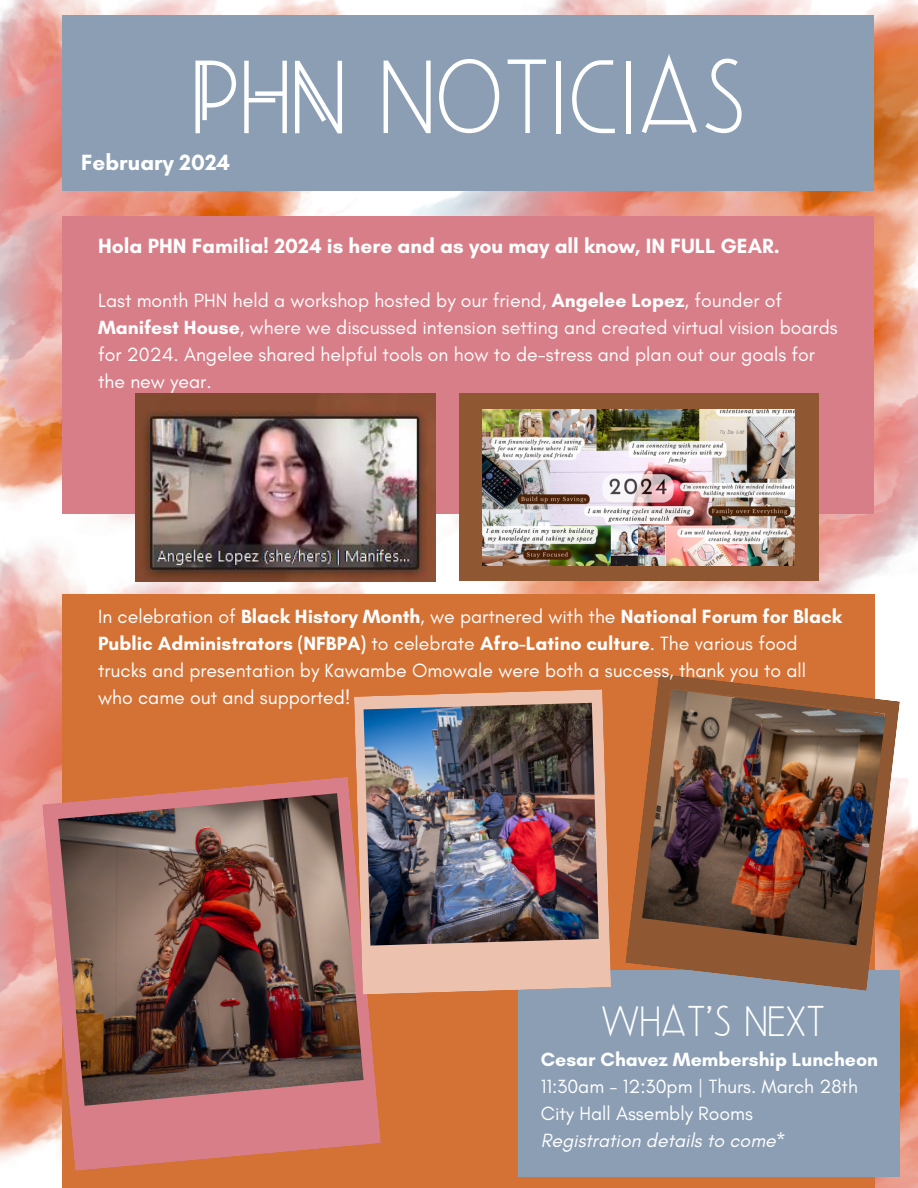
<style>
.page{position:relative;width:918px;height:1188px;background:#fff}
.page>*{position:absolute;margin:0;border:0;box-sizing:border-box;transform-origin:0 0}
.t1{font:110.7px "Beauty Salon Sans";color:#fff}
.t2{font:45.3px "Beauty Salon Sans";color:#fff}
.t3{font:700 22.5px "Glacial Indifference";color:#fff}
.t4{font:700 21px "Glacial Indifference";color:#fff}
.t5{font:19.5px/27px "Glacial Indifference";color:#fff}
.t6{font:700 19.5px "Glacial Indifference";color:#fff}
.t7{font:italic 19.5px "Glacial Indifference";color:#fff}
.s1{font-weight:700}
</style>
<div class="page">
<img style="left:0;top:0;width:331px;height:533px">
<img style="left:331px;top:0;width:587px;height:674px">
<img style="left:874px;top:778px;width:44px;height:410px">
<div style="left:62px;top:15px;width:812px;height:176px;background:#8b9eb3"></div>
<div style="left:62px;top:216px;width:812px;height:298px;background:#d87e88"></div>
<img style="left:0;top:533px;width:482px;height:629px">
<div style="left:62px;top:594px;width:812px;height:594px;background:#d47134"></div>
<div style="left:518px;top:970px;width:382px;height:206px;background:#8b9eb3"></div>
<svg style="left:42px;top:777px;width:339px;height:394px;fill:#d87e88"></svg>
<img style="left:58px;top:793px;width:306px;height:313px">
<svg style="left:625px;top:674px;width:275px;height:317px"></svg>
<img style="left:642px;top:689px;width:244px;height:256px">
<img style="left:136px;top:394px;width:299px;height:187px">
<div style="left:459px;top:394px;width:360px;height:187px;background:#8f5832"></div>
<img style="left:483px;top:410px;width:311px;height:155px">
<svg style="left:354px;top:689px;width:257px;height:305px;fill:#ecc2ae"></svg>
<img style="left:364px;top:703px;width:235px;height:243px">
<p class="t1" style="left:191px;top:36px;width:556px">PHN NOTICIAS</p>
<p class="t3" style="left:81px;top:149px;width:151px">February 2024</p>
<p class="t4" style="left:98px;top:233px;width:683px">Hola PHN Familia! 2024 is here and as you may all know, IN FULL GEAR.</p>
<p class="t5" style="left:98px;top:286px;width:741px">Last month PHN held a workshop hosted by our friend, <span class="s1">Angelee Lopez</span>, founder of <span class="s1">Manifest House</span>, where we discussed intension setting and created virtual vision boards for 2024. Angelee shared helpful tools on how to de-stress and plan out our goals for the new year.</p>
<p class="t5" style="left:98px;top:603px;width:746px">In celebration of <span class="s1">Black History Month</span>, we partnered with the <span class="s1">National Forum for Black Public Administrators (NFBPA)</span> to celebrate <span class="s1">Afro-Latino culture</span>. The various food trucks and presentation by Kawambe Omowale were both a success, thank you to all who came out and supported!</p>
<p class="t2" style="left:601px;top:996px;width:226px">WHAT’S NEXT</p>
<p class="t6" style="left:541px;top:1047px;width:339px">Cesar Chavez Membership Luncheon</p>
<h2 class="t5" style="left:541px;top:1072px;width:319px">11:30am - 12:30pm | Thurs. March 28th</h2>
<p class="t5" style="left:541px;top:1099px;width:214px">City Hall Assembly Rooms</p>
<p class="t7" style="left:541px;top:1128px;width:247px">Registration details to come*</p>
</div>
